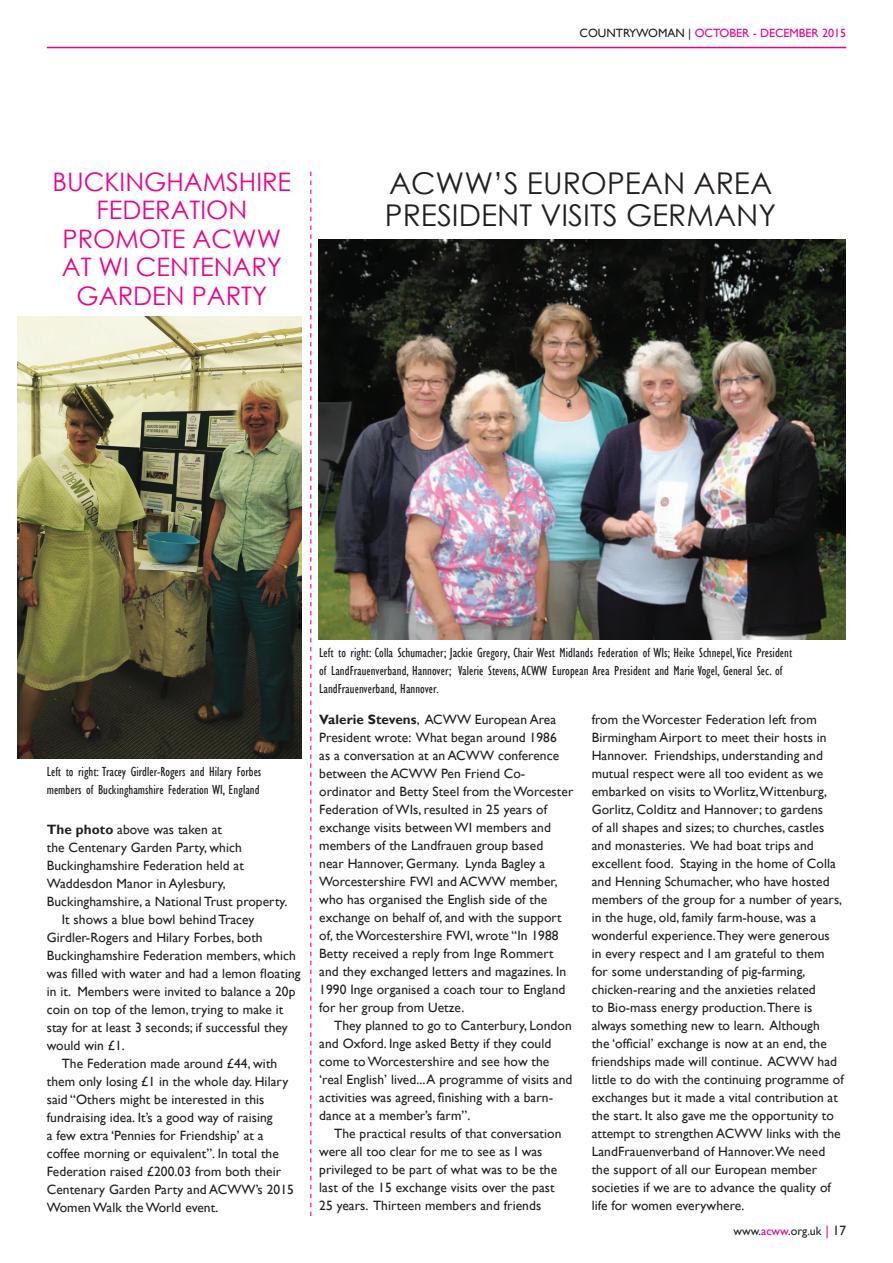
<style>
.page{position:relative;width:893px;height:1263px;background:#fff}
.page>*{position:absolute;margin:0;border:0;box-sizing:border-box;transform-origin:0 0}
.t1{font:30px/31.5px "Century Gothic";color:#231f20}
.t2{font:25.5px/28.5px "Century Gothic";color:#ed028c;text-align:center}
.t3{font:13.5px/18px "Gill Sans";letter-spacing:.005em;color:#231f20}
.t4{font:condensed 13.5px/18px "Gill Sans";letter-spacing:.005em;color:#231f20}
.t5{font:12px "Gill Sans";color:#ed028c}
.t6{font:12px "Gill Sans";color:#231f20}
.s1{color:#231f20}
.s2{font-weight:700}
.s3{color:#ed028c}
.s4{font-size:13.5px;color:#ed028c}
.s5{font-size:13.5px}
</style>
<div class="page">
<hr style="left:47px;top:47px;width:799px;height:1px;background:#ed028c">
<img style="left:17px;top:316px;width:284px;height:442px">
<img style="left:319px;top:240px;width:527px;height:399px">
<svg style="left:310px;top:172px;width:1px;height:1044px"></svg>
<h2 class="t2" style="left:52px;top:167px;width:240px">BUCKINGHAMSHIRE<br>FEDERATION<br>PROMOTE ACWW<br>AT WI CENTENARY<br>GARDEN PARTY</h2>
<p class="t5" style="left:579px;top:26px;width:268px"><span class="s1">COUNTRYWOMAN |</span> OCTOBER - DECEMBER 2015</p>
<h1 class="t1" style="left:385px;top:167px;width:393px">ACWW’S EUROPEAN AREA<br>PRESIDENT VISITS GERMANY</h1>
<p class="t4" style="left:47px;top:763px;width:216px">Left to right: Tracey Girdler-Rogers and Hilary Forbes members of Buckinghamshire Federation WI, England</p>
<p class="t3" style="left:47px;top:821px;width:177px"><span class="s2">The photo</span> above was taken at</p>
<p class="t3" style="left:47px;top:839px;width:197px">the Centenary Garden Party, which</p>
<p class="t3" style="left:47px;top:857px;width:199px">Buckinghamshire Federation held at</p>
<p class="t3" style="left:47px;top:875px;width:181px">Waddesdon Manor in Aylesbury,</p>
<p class="t3" style="left:47px;top:893px;width:242px">Buckinghamshire, a National Trust property.</p>
<p class="t3" style="left:62px;top:911px;width:194px">It shows a blue bowl behind Tracey</p>
<p class="t3" style="left:47px;top:929px;width:217px">Girdler-Rogers and Hilary Forbes, both</p>
<p class="t3" style="left:47px;top:947px;width:250px">Buckinghamshire Federation members, which</p>
<p class="t3" style="left:47px;top:965px;width:255px">was filled with water and had a lemon floating</p>
<p class="t3" style="left:47px;top:982px;width:250px">in it. Members were invited to balance a 20p</p>
<p class="t3" style="left:47px;top:1000px;width:238px">coin on top of the lemon, trying to make it</p>
<p class="t3" style="left:47px;top:1018px;width:242px">stay for at least 3 seconds; if successful they</p>
<p class="t3" style="left:47px;top:1036px;width:80px">would win £1.</p>
<p class="t3" style="left:62px;top:1054px;width:217px">The Federation made around £44, with</p>
<p class="t3" style="left:47px;top:1072px;width:243px">them only losing £1 in the whole day. Hilary</p>
<p class="t3" style="left:47px;top:1090px;width:219px">said “Others might be interested in this</p>
<p class="t3" style="left:47px;top:1108px;width:227px">fundraising idea. It’s a good way of raising</p>
<p class="t3" style="left:47px;top:1126px;width:218px">a few extra ‘Pennies for Friendship’ at a</p>
<p class="t3" style="left:47px;top:1144px;width:234px">coffee morning or equivalent”. In total the</p>
<p class="t3" style="left:47px;top:1162px;width:236px">Federation raised £200.03 from both their</p>
<p class="t3" style="left:47px;top:1180px;width:249px">Centenary Garden Party and ACWW’s 2015</p>
<p class="t3" style="left:47px;top:1198px;width:173px">Women Walk the World event.</p>
<p class="t4" style="left:319px;top:644px;width:474px">Left to right: Colla Schumacher; Jackie Gregory, Chair West Midlands Federation of WIs; Heike Schnepel, Vice President of LandFrauenverband, Hannover; Valerie Stevens, ACWW European Area President and Marie Vogel, General Sec. of<br>LandFrauenverband, Hannover.</p>
<p class="t3" style="left:592px;top:711px;width:254px">from the Worcester Federation left from Birmingham Airport to meet their hosts in Hannover. Friendships, understanding and mutual respect were all too evident as we embarked on visits to Worlitz, Wittenburg, Gorlitz, Colditz and Hannover; to gardens<br>of all shapes and sizes; to churches, castles and monasteries. We had boat trips and excellent food. Staying in the home of Colla and Henning Schumacher, who have hosted members of the group for a number of years, in the huge, old, family farm-house, was a wonderful experience. They were generous<br>in every respect and I am grateful to them for some understanding of pig-farming, chicken-rearing and the anxieties related<br>to Bio-mass energy production. There is always something new to learn. Although<br>the ‘official’ exchange is now at an end, the friendships made will continue. ACWW had little to do with the continuing programme of exchanges but it made a vital contribution at the start. It also gave me the opportunity to attempt to strengthen ACWW links with the LandFrauenverband of Hannover. We need the support of all our European member societies if we are to advance the quality of life for women everywhere.</p>
<p class="t3" style="left:319px;top:711px;width:256px"><span class="s2">Valerie Stevens</span>, ACWW European Area President wrote: What began around 1986<br>as a conversation at an ACWW conference between the ACWW Pen Friend Co&shy;ordinator and Betty Steel from the Worcester Federation of WIs, resulted in 25 years of exchange visits between WI members and members of the Landfrauen group based<br>near Hannover, Germany. Lynda Bagley a Worcestershire FWI and ACWW member, who has organised the English side of the exchange on behalf of, and with the support of, the Worcestershire FWI, wrote “In 1988<br>Betty received a reply from Inge Rommert and they exchanged letters and magazines. In 1990 Inge organised a coach tour to England for her group from Uetze.</p>
<p class="t3" style="left:319px;top:1017px;width:255px;text-indent:15px">They planned to go to Canterbury, London and Oxford. Inge asked Betty if they could come to Worcestershire and see how the ‘real English’ lived... A programme of visits and activities was agreed, finishing with a barn&shy;dance at a member’s farm”.</p>
<p class="t3" style="left:319px;top:1125px;width:244px;text-indent:15px">The practical results of that conversation were all too clear for me to see as I was privileged to be part of what was to be the last of the 15 exchange visits over the past 25 years. Thirteen members and friends</p>
<p class="t6" style="left:733px;top:1224px;width:114px">www.<span class="s3">acww</span>.org.uk <span class="s4">|</span> <span class="s5">17</span></p>
</div>
